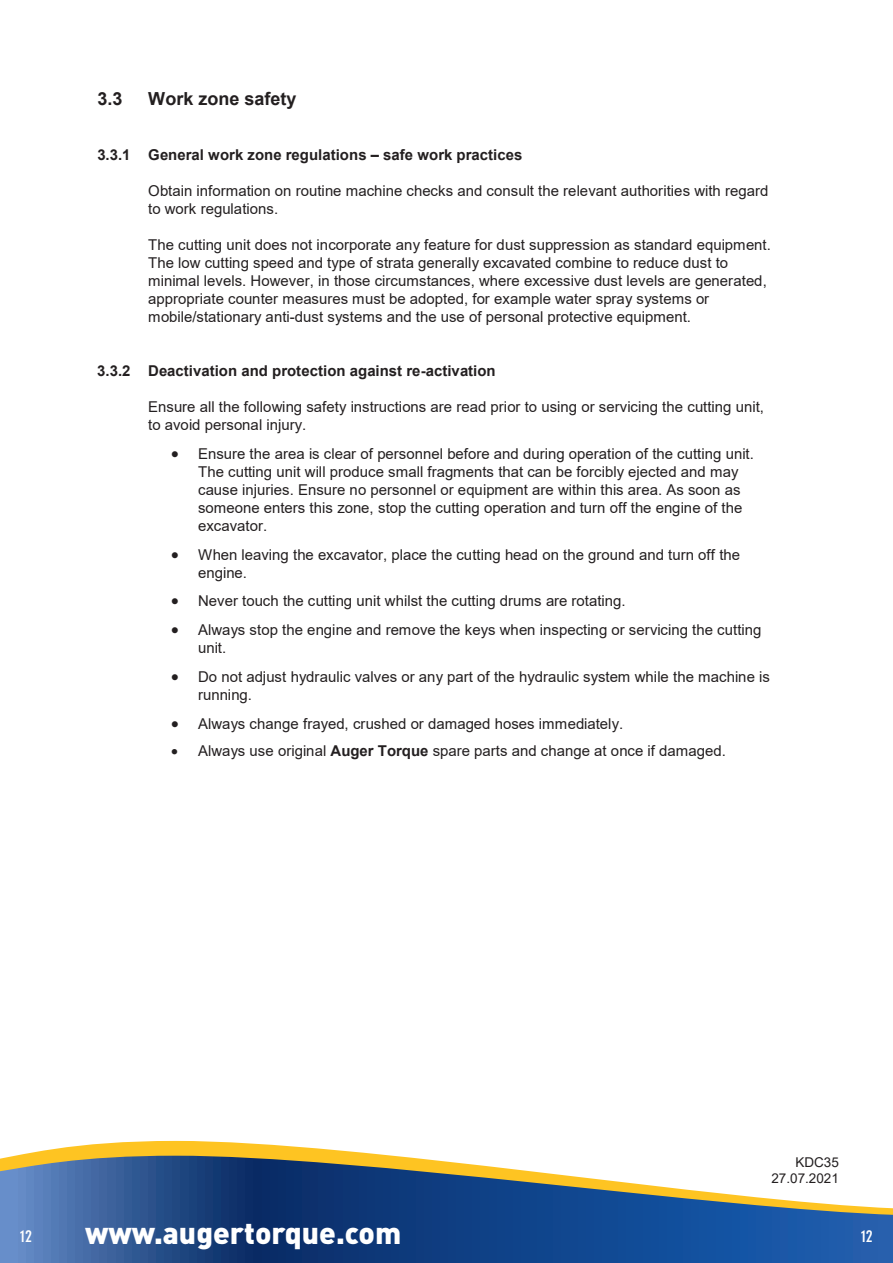
<style>
.page{position:relative;width:893px;height:1263px;background:#fff}
.page>*{position:absolute;margin:0;border:0;box-sizing:border-box;transform-origin:0 0}
.t1{font:900 30px "DIN Pro";color:#fff}
.t2{font:700 18px "Arial";color:#231f20}
.t3{font:700 condensed 16.5px "DIN Neuzeit Grotesk Std";color:#fff}
.t4{font:15px/18px "Arial";color:#231f20}
.t5{font:700 15px "Arial";letter-spacing:.005em;color:#231f20}
.t6{font:13.5px/16.2px "Arial";color:#231f20;text-align:right}
.s1{font-weight:700}
</style>
<div class="page">
<svg style="left:14px;top:1141px;width:381px;height:15px;fill:#fec422"></svg>
<svg style="left:0;top:1156px;width:893px;height:107px;background:#4e6e96"></svg>
<p class="t2" style="left:97px;top:86px;width:27px">3.3</p>
<p class="t2" style="left:148px;top:86px;width:150px">Work zone safety</p>
<p class="t5" style="left:97px;top:144px;width:427px">3.3.1 General work zone regulations – safe work practices</p>
<p class="t4" style="left:148px;top:182px;width:622px">Obtain information on routine machine checks and consult the relevant authorities with regard to work regulations.</p>
<p class="t4" style="left:148px;top:236px;width:624px">The cutting unit does not incorporate any feature for dust suppression as standard equipment.<br>The low cutting speed and type of strata generally excavated combine to reduce dust to minimal levels. However, in those circumstances, where excessive dust levels are generated, appropriate counter measures must be adopted, for example water spray systems or mobile/stationary anti-dust systems and the use of personal protective equipment.</p>
<p class="t5" style="left:97px;top:360px;width:400px">3.3.2 Deactivation and protection against re-activation</p>
<p class="t4" style="left:148px;top:398px;width:617px">Ensure all the following safety instructions are read prior to using or servicing the cutting unit, to avoid personal injury.</p>
<p class="t4" style="left:198px;top:445px;width:557px;text-indent:-27px">• Ensure the area is clear of personnel before and during operation of the cutting unit.<br>The cutting unit will produce small fragments that can be forcibly ejected and may cause injuries. Ensure no personnel or equipment are within this area. As soon as someone enters this zone, stop the cutting operation and turn off the engine of the excavator.</p>
<p class="t4" style="left:198px;top:545px;width:543px;text-indent:-27px">• When leaving the excavator, place the cutting head on the ground and turn off the engine.</p>
<p class="t4" style="left:171px;top:592px;width:456px">• Never touch the cutting unit whilst the cutting drums are rotating.</p>
<p class="t4" style="left:198px;top:621px;width:565px;text-indent:-27px">• Always stop the engine and remove the keys when inspecting or servicing the cutting unit.</p>
<p class="t4" style="left:198px;top:668px;width:573px;text-indent:-27px">• Do not adjust hydraulic valves or any part of the hydraulic system while the machine is running.</p>
<p class="t4" style="left:171px;top:714px;width:453px">• Always change frayed, crushed or damaged hoses immediately.</p>
<p class="t4" style="left:171px;top:742px;width:556px">• Always use original <span class="s1">Auger Torque</span> spare parts and change at once if damaged.</p>
<p class="t6" style="left:771px;top:1153px;width:69px">KDC35<br>27.07.2021</p>
<p class="t3" style="left:20px;top:1226px;width:13px">12</p>
<h1 class="t1" style="left:85px;top:1212px;width:318px">www.augertorque.com</h1>
<p class="t3" style="left:861px;top:1226px;width:13px">12</p>
</div>
